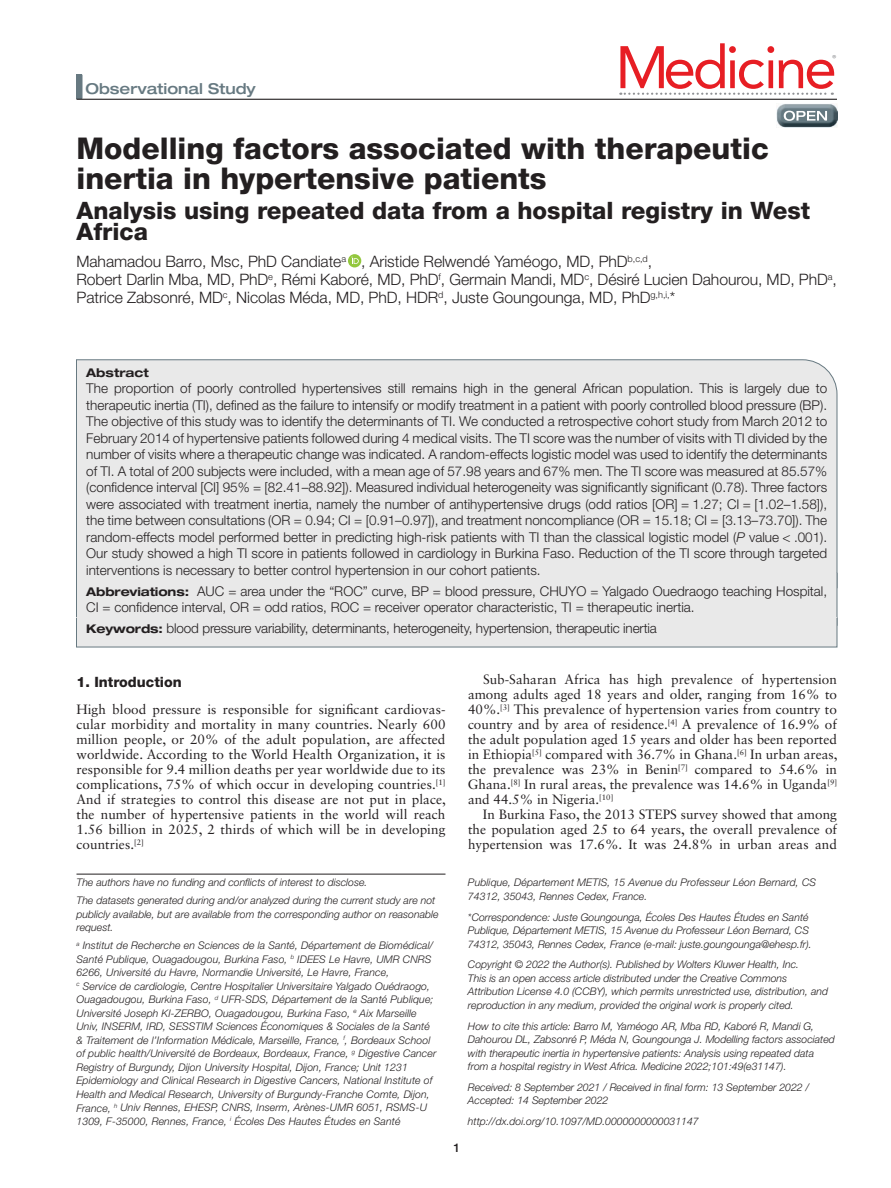
<style>
.page{position:relative;width:891px;height:1188px;background:#fff}
.page>*{position:absolute;margin:0;border:0;box-sizing:border-box;transform-origin:0 0}
.t1{font:59.4px "Avenir";letter-spacing:-.06em;color:#e71e24}
.t2{font:800 30px/30px "Helvetica Neue LT Std";color:#231f20}
.t3{font:800 24px/21px "Helvetica Neue LT Std";color:#231f20}
.t4{font:300 15.75px/18px "Helvetica Neue LT Std";letter-spacing:-.005em;color:#231f20}
.t5{font:500 expanded 15px "Helvetica Neue LT Std";color:#667981}
.t6{font:800 14.25px "Helvetica Neue LT Std";color:#231f20}
.t7{font:300 13.5px/16.5px "Helvetica Neue LT Std";color:#231f20;text-align:justify}
.t8{font:13.5px/15px "Sabon LT Std";color:#231f20;text-align:justify}
.t9{font:700 expanded 12px "Helvetica Neue LT Std";color:#231f20}
.t10{font:500 12px "Helvetica Neue LT Std";color:#231f20}
.t11{font:italic 300 10.5px/13.5px "Helvetica Neue LT Std";color:#231f20}
.t12{font:500 10.35px "Akzidenz Grotesk BE";color:#909295}
.s1{font-style:italic}
.s2{font-weight:700;font-stretch:expanded;font-size:12px}
</style>
<div class="page">
<div style="left:76px;top:74px;width:6px;height:25px;background:#677981"></div>
<hr style="left:76px;top:99px;width:761px;height:1px;background:#231f20">
<img style="left:776px;top:104px;width:61px;height:24px">
<svg style="left:784px;top:111px;width:43px;height:10px"></svg>
<svg style="left:620px;top:93px;width:213px;height:2px"></svg>
<div style="left:76px;top:359px;width:762px;height:230px;background:#e9e9e9"></div>
<div style="left:76px;top:573px;width:761px;height:54px;background:#e9e9e9"></div>
<div style="left:76px;top:618px;width:761px;height:29px;background:#e9e9e9"></div>
<div style="left:348px;top:254px;width:13px;height:13px;background:#93c73e;border-radius:50%"></div>
<svg style="left:352px;top:257px;width:7px;height:7px"></svg>
<hr style="left:76px;top:874px;width:370px;height:1px;background:#231f20">
<h3 class="t5" style="left:86px;top:80px;width:172px">Observational Study</h3>
<h1 class="t1" style="left:615px;top:33px;width:223px">Medicine</h1>
<p class="t12" style="left:832px;top:52px;width:6px">®</p>
<h2 class="t2" style="left:76px;top:134px;width:694px">Modelling factors associated with therapeutic inertia in hypertensive patients</h2>
<h3 class="t3" style="left:76px;top:200px;width:735px">Analysis using repeated data from a hospital registry in West<br>Africa</h3>
<p class="t4" style="left:76px;top:252px;width:762px">Mahamadou Barro, Msc, PhD Candiate<sup>a</sup> , Aristide Relwendé Yaméogo, MD, PhD<sup>b,c,d</sup>,<br>Robert Darlin Mba, MD, PhD<sup>e</sup>, Rémi Kaboré, MD, PhD<sup>f</sup>, Germain Mandi, MD<sup>c</sup>, Désiré Lucien Dahourou, MD, PhD<sup>a</sup>,<br>Patrice Zabsonré, MD<sup>c</sup>, Nicolas Méda, MD, PhD, HDR<sup>d</sup>, Juste Goungounga, MD, PhD<sup>g,h,i,</sup>*</p>
<p class="t9" style="left:86px;top:365px;width:64px">Abstract</p>
<p class="t7" style="left:86px;top:380px;width:743px">The proportion of poorly controlled hypertensives still remains high in the general African population. This is largely due to therapeutic inertia (TI), defined as the failure to intensify or modify treatment in a patient with poorly controlled blood pressure (BP).<br>The objective of this study was to identify the determinants of TI. We conducted a retrospective cohort study from March 2012 to February 2014 of hypertensive patients followed during 4 medical visits. The TI score was the number of visits with TI divided by the number of visits where a therapeutic change was indicated. A random-effects logistic model was used to identify the determinants of TI. A total of 200 subjects were included, with a mean age of 57.98 years and 67% men. The TI score was measured at 85.57% (confidence interval [CI] 95% = [82.41–88.92]). Measured individual heterogeneity was significantly significant (0.78). Three factors were associated with treatment inertia, namely the number of antihypertensive drugs (odd ratios [OR] = 1.27; CI = [1.02–1.58]), the time between consultations (OR = 0.94; CI = [0.91–0.97]), and treatment noncompliance (OR = 15.18; CI = [3.13–73.70]). The random-effects model performed better in predicting high-risk patients with TI than the classical logistic model (<span class="s1">P</span> value &lt; .001).<br>Our study showed a high TI score in patients followed in cardiology in Burkina Faso. Reduction of the TI score through targeted interventions is necessary to better control hypertension in our cohort patients.</p>
<p class="t7" style="left:86px;top:583px;width:742px"><span class="s2">Abbreviations:</span> AUC = area under the “ROC” curve, BP = blood pressure, CHUYO = Yalgado Ouedraogo teaching Hospital,<br>CI = confidence interval, OR = odd ratios, ROC = receiver operator characteristic, TI = therapeutic inertia.</p>
<p class="t7" style="left:86px;top:620px;width:572px"><span class="s2">Keywords:</span> blood pressure variability, determinants, heterogeneity, hypertension, therapeutic inertia</p>
<h3 class="t6" style="left:76px;top:674px;width:107px">1. Introduction</h3>
<p class="t8" style="left:76px;top:702px;width:371px">High blood pressure is responsible for significant cardiovas&shy;cular morbidity and mortality in many countries. Nearly 600 million people, or 20% of the adult population, are affected worldwide. According to the World Health Organization, it is responsible for 9.4 million deaths per year worldwide due to its complications, 75% of which occur in developing countries.<sup>[1] </sup>And if strategies to control this disease are not put in place, the number of hypertensive patients in the world will reach 1.56 billion in 2025, 2 thirds of which will be in developing countries.<sup>[2]</sup></p>
<p class="t8" style="left:468px;top:672px;width:371px;text-indent:15px">Sub-Saharan Africa has high prevalence of hypertension among adults aged 18 years and older, ranging from 16% to 40%.<sup>[3]</sup> This prevalence of hypertension varies from country to country and by area of residence.<sup>[4]</sup> A prevalence of 16.9% of the adult population aged 15 years and older has been reported in Ethiopia<sup>[5]</sup> compared with 36.7% in Ghana.<sup>[6]</sup> In urban areas, the prevalence was 23% in Benin<sup>[7]</sup> compared to 54.6% in Ghana.<sup>[8]</sup> In rural areas, the prevalence was 14.6% in Uganda<sup>[9] </sup>and 44.5% in Nigeria.<sup>[10]</sup></p>
<p class="t8" style="left:468px;top:807px;width:371px;text-indent:15px">In Burkina Faso, the 2013 STEPS survey showed that among the population aged 25 to 64 years, the overall prevalence of hypertension was 17.6%. It was 24.8% in urban areas and</p>
<p class="t11" style="left:76px;top:874px;width:360px;line-height:18px">The authors have no funding and conflicts of interest to disclose.<br>The datasets generated during and/or analyzed during the current study are not</p>
<p class="t11" style="left:76px;top:907px;width:364px">publicly available, but are available from the corresponding author on reasonable request.</p>
<p class="t11" style="left:76px;top:939px;width:361px"><sup>a</sup> Institut de Recherche en Sciences de la Santé, Département de Biomédical/ Santé Publique, Ouagadougou, Burkina Faso, <sup>b</sup> IDEES Le Havre, UMR CNRS 6266, Université du Havre, Normandie Université, Le Havre, France,<br><sup>c</sup> Service de cardiologie, Centre Hospitalier Universitaire Yalgado Ouédraogo, Ouagadougou, Burkina Faso, <sup>d</sup> UFR-SDS, Département de la Santé Publique; Université Joseph KI-ZERBO, Ouagadougou, Burkina Faso, <sup>e</sup> Aix Marseille Univ, INSERM, IRD, SESSTIM Sciences Économiques &amp; Sociales de la Santé &amp; Traitement de l’Information Médicale, Marseille, France, <sup>f</sup>, Bordeaux School of public health/Université de Bordeaux, Bordeaux, France, <sup>g</sup> Digestive Cancer Registry of Burgundy, Dijon University Hospital, Dijon, France; Unit 1231<br>Epidemiology and Clinical Research in Digestive Cancers, National Institute of Health and Medical Research, University of Burgundy-Franche Comte, Dijon, France, <sup>h</sup> Univ Rennes, EHESP, CNRS, Inserm, Arènes-UMR 6051, RSMS-U 1309, F-35000, Rennes, France, <sup>i</sup> Écoles Des Hautes Études en Santé</p>
<p class="t10" style="left:453px;top:1140px;width:8px">1</p>
<p class="t11" style="left:468px;top:876px;width:350px">Publique, Département METIS, 15 Avenue du Professeur Léon Bernard, CS<br>74312, 35043, Rennes Cedex, France.</p>
<p class="t11" style="left:468px;top:910px;width:345px">*Correspondence: Juste Goungounga, Écoles Des Hautes Études en Santé<br>Publique, Département METIS, 15 Avenue du Professeur Léon Bernard, CS<br>74312, 35043, Rennes Cedex, France (e-mail: juste.goungounga@ehesp.fr).</p>
<p class="t11" style="left:468px;top:958px;width:362px">Copyright © 2022 the Author(s). Published by Wolters Kluwer Health, Inc.<br>This is an open access article distributed under the Creative Commons Attribution License 4.0 (CCBY), which permits unrestricted use, distribution, and reproduction in any medium, provided the original work is properly cited.</p>
<p class="t11" style="left:468px;top:1019px;width:368px">How to cite this article: Barro M, Yaméogo AR, Mba RD, Kaboré R, Mandi G, Dahourou DL, Zabsonré P, Méda N, Goungounga J. Modelling factors associated with therapeutic inertia in hypertensive patients: Analysis using repeated data from a hospital registry in West Africa. Medicine 2022;101:49(e31147).</p>
<p class="t11" style="left:468px;top:1080px;width:343px">Received: 8 September 2021 / Received in final form: 13 September 2022 /<br>Accepted: 14 September 2022</p>
<p class="t11" style="left:468px;top:1114px;width:232px">http://dx.doi.org/10.1097/MD.0000000000031147</p>
</div>
